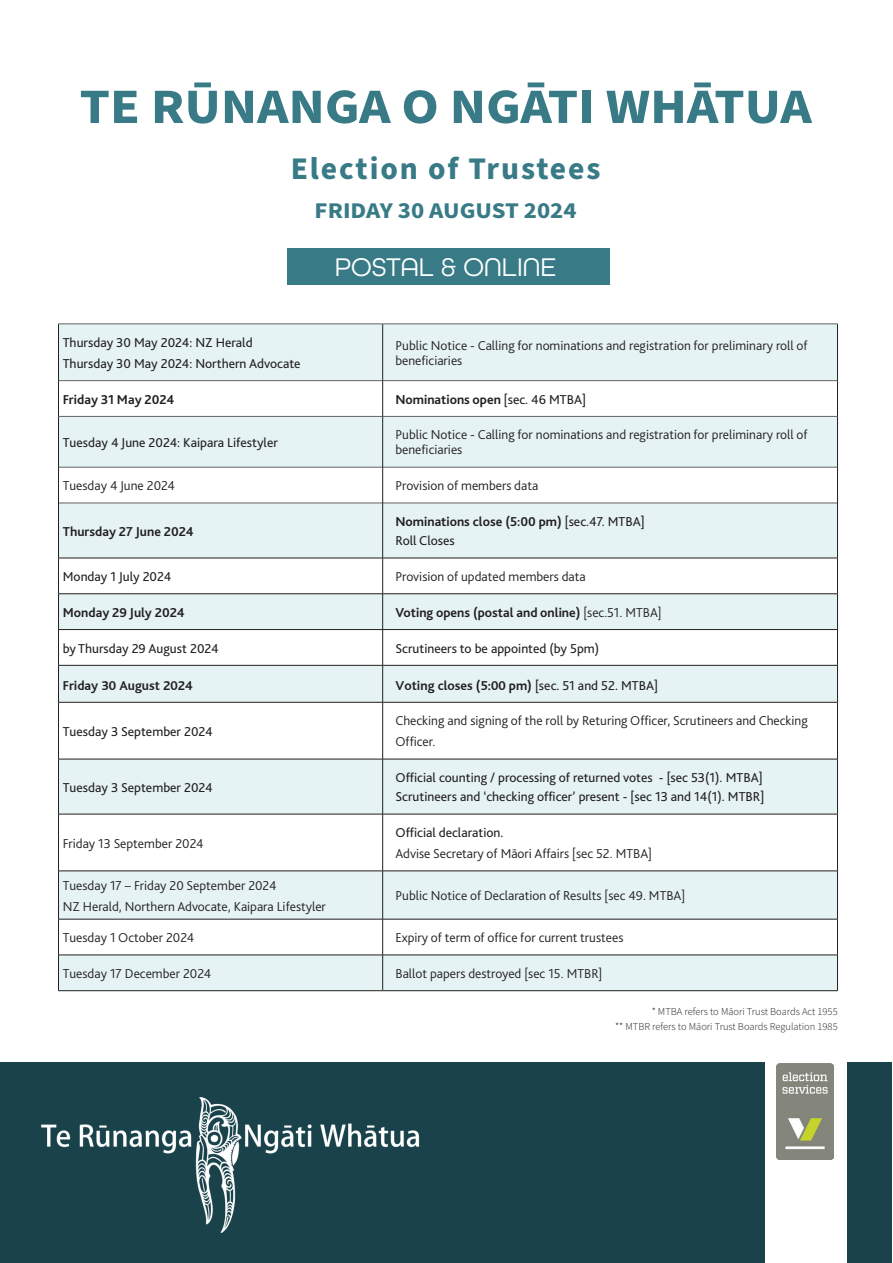
<style>
.page{position:relative;width:893px;height:1263px;background:#fff}
.page>*{position:absolute;margin:0;border:0;box-sizing:border-box;transform-origin:0 0}
.t1{font:700 49.5px "Source Sans Pro";color:#387b86;scale:1.1 1}
.t2{font:700 31.5px "Source Sans Pro";letter-spacing:.06em;color:#387b86}
.t3{font:27px "All Round Gothic";color:#fff}
.t4{font:700 22.5px "Source Sans Pro";color:#387b86;scale:1.1 1}
.t5{font:300 13.5px/15px "Bliss";color:#231f20}
.t6{font:13.5px/21px "Bliss";color:#231f20}
.t7{font:700 13.5px/19.2px "Bliss";color:#231f20}
.t8{font:13.5px "Bliss Bold Normal";color:#231f20}
.t9{font:10.5px/15px "Source Sans Variable";color:#231f20;text-align:right}
.s1{font-weight:400}
.s2{font-weight:300}
.s3{font-family:"Bliss"}
</style>
<div class="page">
<div style="left:1px;top:1062px;width:891px;height:200px;background:#19424a"></div>
<div style="left:287px;top:248px;width:323px;height:37px;background:#387b86"></div>
<svg style="left:59px;top:324px;width:778px;height:666px;fill:#e5f3f4"></svg>
<hr style="left:58px;top:323px;width:325px;height:1px;background:#636366">
<hr style="left:383px;top:323px;width:455px;height:1px;background:#636366">
<hr style="left:59px;top:380px;width:323px;height:1px;background:#636366">
<hr style="left:383px;top:380px;width:454px;height:1px;background:#636366">
<hr style="left:59px;top:416px;width:323px;height:1px;background:#636366">
<hr style="left:383px;top:416px;width:454px;height:1px;background:#636366">
<hr style="left:59px;top:467px;width:323px;height:1px;background:#636366">
<hr style="left:383px;top:467px;width:454px;height:1px;background:#636366">
<hr style="left:59px;top:503px;width:323px;height:1px;background:#636366">
<hr style="left:383px;top:503px;width:454px;height:1px;background:#636366">
<hr style="left:58px;top:324px;width:1px;height:57px;background:#231f20">
<hr style="left:382px;top:324px;width:1px;height:57px;background:#231f20">
<hr style="left:837px;top:324px;width:1px;height:57px;background:#231f20">
<hr style="left:58px;top:381px;width:1px;height:35px;background:#231f20">
<hr style="left:382px;top:381px;width:1px;height:35px;background:#231f20">
<hr style="left:837px;top:381px;width:1px;height:35px;background:#231f20">
<hr style="left:58px;top:416px;width:1px;height:51px;background:#231f20">
<hr style="left:382px;top:416px;width:1px;height:51px;background:#231f20">
<hr style="left:837px;top:416px;width:1px;height:51px;background:#231f20">
<hr style="left:58px;top:467px;width:1px;height:36px;background:#231f20">
<hr style="left:382px;top:467px;width:1px;height:36px;background:#231f20">
<hr style="left:837px;top:467px;width:1px;height:36px;background:#231f20">
<hr style="left:58px;top:503px;width:1px;height:55px;background:#231f20">
<hr style="left:382px;top:503px;width:1px;height:55px;background:#231f20">
<hr style="left:837px;top:503px;width:1px;height:55px;background:#231f20">
<hr style="left:58px;top:558px;width:325px;height:1px;background:#231f20">
<hr style="left:383px;top:558px;width:455px;height:1px;background:#231f20">
<hr style="left:58px;top:593px;width:325px;height:1px;background:#231f20">
<hr style="left:383px;top:593px;width:455px;height:1px;background:#231f20">
<hr style="left:58px;top:558px;width:1px;height:36px;background:#231f20">
<hr style="left:382px;top:558px;width:1px;height:36px;background:#231f20">
<hr style="left:837px;top:558px;width:1px;height:36px;background:#231f20">
<hr style="left:58px;top:594px;width:1px;height:35px;background:#231f20">
<hr style="left:382px;top:594px;width:1px;height:35px;background:#231f20">
<hr style="left:837px;top:594px;width:1px;height:35px;background:#231f20">
<hr style="left:58px;top:629px;width:325px;height:1px;background:#231f20">
<hr style="left:58px;top:630px;width:1px;height:35px;background:#231f20">
<hr style="left:383px;top:629px;width:455px;height:1px;background:#231f20">
<hr style="left:382px;top:630px;width:1px;height:35px;background:#231f20">
<hr style="left:837px;top:630px;width:1px;height:35px;background:#231f20">
<hr style="left:58px;top:665px;width:325px;height:1px;background:#231f20">
<hr style="left:58px;top:665px;width:1px;height:37px;background:#231f20">
<hr style="left:383px;top:665px;width:455px;height:1px;background:#231f20">
<hr style="left:382px;top:665px;width:1px;height:37px;background:#231f20">
<hr style="left:837px;top:665px;width:1px;height:37px;background:#231f20">
<hr style="left:58px;top:702px;width:325px;height:1px;background:#231f20">
<hr style="left:58px;top:702px;width:1px;height:57px;background:#231f20">
<hr style="left:383px;top:702px;width:455px;height:1px;background:#231f20">
<hr style="left:382px;top:702px;width:1px;height:57px;background:#231f20">
<hr style="left:837px;top:702px;width:1px;height:57px;background:#231f20">
<hr style="left:58px;top:759px;width:325px;height:1px;background:#231f20">
<hr style="left:58px;top:759px;width:1px;height:55px;background:#231f20">
<hr style="left:383px;top:759px;width:455px;height:1px;background:#231f20">
<hr style="left:382px;top:759px;width:1px;height:55px;background:#231f20">
<hr style="left:837px;top:759px;width:1px;height:55px;background:#231f20">
<hr style="left:58px;top:814px;width:325px;height:1px;background:#231f20">
<hr style="left:58px;top:814px;width:1px;height:57px;background:#231f20">
<hr style="left:383px;top:814px;width:455px;height:1px;background:#231f20">
<hr style="left:382px;top:814px;width:1px;height:57px;background:#231f20">
<hr style="left:837px;top:814px;width:1px;height:57px;background:#231f20">
<hr style="left:58px;top:871px;width:325px;height:1px;background:#231f20">
<hr style="left:58px;top:871px;width:1px;height:48px;background:#231f20">
<hr style="left:383px;top:871px;width:455px;height:1px;background:#231f20">
<hr style="left:382px;top:871px;width:1px;height:48px;background:#231f20">
<hr style="left:837px;top:871px;width:1px;height:48px;background:#231f20">
<hr style="left:58px;top:919px;width:325px;height:1px;background:#231f20">
<hr style="left:58px;top:919px;width:1px;height:36px;background:#231f20">
<hr style="left:383px;top:919px;width:455px;height:1px;background:#231f20">
<hr style="left:382px;top:919px;width:1px;height:36px;background:#231f20">
<hr style="left:837px;top:919px;width:1px;height:36px;background:#231f20">
<hr style="left:58px;top:955px;width:325px;height:1px;background:#231f20">
<hr style="left:58px;top:955px;width:1px;height:35px;background:#231f20">
<hr style="left:383px;top:955px;width:455px;height:1px;background:#231f20">
<hr style="left:382px;top:955px;width:1px;height:35px;background:#231f20">
<hr style="left:837px;top:955px;width:1px;height:35px;background:#231f20">
<hr style="left:58px;top:990px;width:325px;height:1px;background:#231f20">
<hr style="left:383px;top:990px;width:455px;height:1px;background:#231f20">
<div style="left:765px;top:1054px;width:82px;height:209px;background:#fff"></div>
<img style="left:776px;top:1063px;width:57px;height:97px">
<img style="left:41px;top:1097px;width:379px;height:136px">
<h1 class="t1" style="left:80px;top:73px;width:667px">TE RŪNANGA O NGĀTI WHĀTUA</h1>
<h2 class="t2" style="left:291px;top:147px;width:311px">Election of Trustees</h2>
<h3 class="t4" style="left:315px;top:195px;width:240px">FRIDAY 30 AUGUST 2024</h3>
<h3 class="t3" style="left:335px;top:251px;width:223px">POSTAL &amp; ONLINE</h3>
<p class="t6" style="left:63px;top:332px;width:239px">Thursday 30 May 2024: NZ Herald<br>Thursday 30 May 2024: Northern Advocate</p>
<p class="t5" style="left:395px;top:338px;width:414px">Public Notice - Calling for nominations and registration for preliminary roll of beneficiaries</p>
<p class="t7" style="left:63px;top:390px;width:113px">Friday 31 May 2024</p>
<p class="t7" style="left:395px;top:390px;width:192px">Nominations open <span class="s1">[sec. 46 MTBA]</span></p>
<p class="t6" style="left:63px;top:432px;width:217px">Tuesday 4 June 2024: Kaipara Lifestyler</p>
<p class="t5" style="left:395px;top:427px;width:414px">Public Notice - Calling for nominations and registration for preliminary roll of beneficiaries</p>
<p class="t5" style="left:63px;top:478px;width:114px">Tuesday 4 June 2024</p>
<p class="t5" style="left:395px;top:478px;width:144px">Provision of members data</p>
<p class="t7" style="left:63px;top:521px;width:133px">Thursday 27 June 2024</p>
<p class="t7" style="left:395px;top:512px;width:251px">Nominations close (5:00 pm) <span class="s1">[sec.47. MTBA]<br>Roll Closes</span></p>
<p class="t6" style="left:63px;top:566px;width:110px">Monday 1 July 2024</p>
<p class="t5" style="left:395px;top:569px;width:192px">Provision of updated members data</p>
<p class="t7" style="left:63px;top:603px;width:123px">Monday 29 July 2024</p>
<p class="t7" style="left:395px;top:603px;width:268px">Voting opens (postal and online) <span class="s2">[sec.51. MTBA]</span></p>
<p class="t6" style="left:63px;top:637px;width:157px">by Thursday 29 August 2024</p>
<p class="t6" style="left:395px;top:637px;width:205px">Scrutineers to be appointed (by 5pm)</p>
<p class="t8" style="left:63px;top:678px;width:131px">Friday 30 August 2024</p>
<p class="t8" style="left:395px;top:678px;width:264px">Voting closes (5:00 pm) <span class="s3">[sec. 51 and 52. MTBA]</span></p>
<p class="t6" style="left:63px;top:721px;width:151px">Tuesday 3 September 2024</p>
<p class="t5" style="left:395px;top:710px;width:414px;line-height:21px">Checking and signing of the roll by Returing Officer, Scrutineers and Checking<br>Officer.</p>
<p class="t6" style="left:63px;top:777px;width:151px">Tuesday 3 September 2024</p>
<p class="t6" style="left:395px;top:768px;width:370px;line-height:19.2px">Official counting / processing of returned votes - [sec 53(1). MTBA]<br>Scrutineers and ‘checking officer’ present - [sec 13 and 14(1). MTBR]</p>
<p class="t5" style="left:63px;top:836px;width:142px">Friday 13 September 2024</p>
<p class="t6" style="left:395px;top:822px;width:110px">Official declaration.</p>
<p class="t5" style="left:395px;top:846px;width:258px">Advise Secretary of Māori Affairs [sec 52. MTBA]</p>
<p class="t5" style="left:63px;top:875px;width:265px;line-height:21px">Tuesday 17 – Friday 20 September 2024<br>NZ Herald, Northern Advocate, Kaipara Lifestyler</p>
<p class="t5" style="left:395px;top:888px;width:291px">Public Notice of Declaration of Results [sec 49. MTBA]</p>
<p class="t5" style="left:63px;top:930px;width:133px">Tuesday 1 October 2024</p>
<p class="t5" style="left:395px;top:930px;width:230px">Expiry of term of office for current trustees</p>
<p class="t5" style="left:63px;top:966px;width:150px">Tuesday 17 December 2024</p>
<p class="t5" style="left:395px;top:966px;width:208px">Ballot papers destroyed [sec 15. MTBR]</p>
<p class="t9" style="left:615px;top:1004px;width:224px">* MTBA refers to Māori Trust Boards Act 1955<br>** MTBR refers to Māori Trust Boards Regulation 1985</p>
</div>
